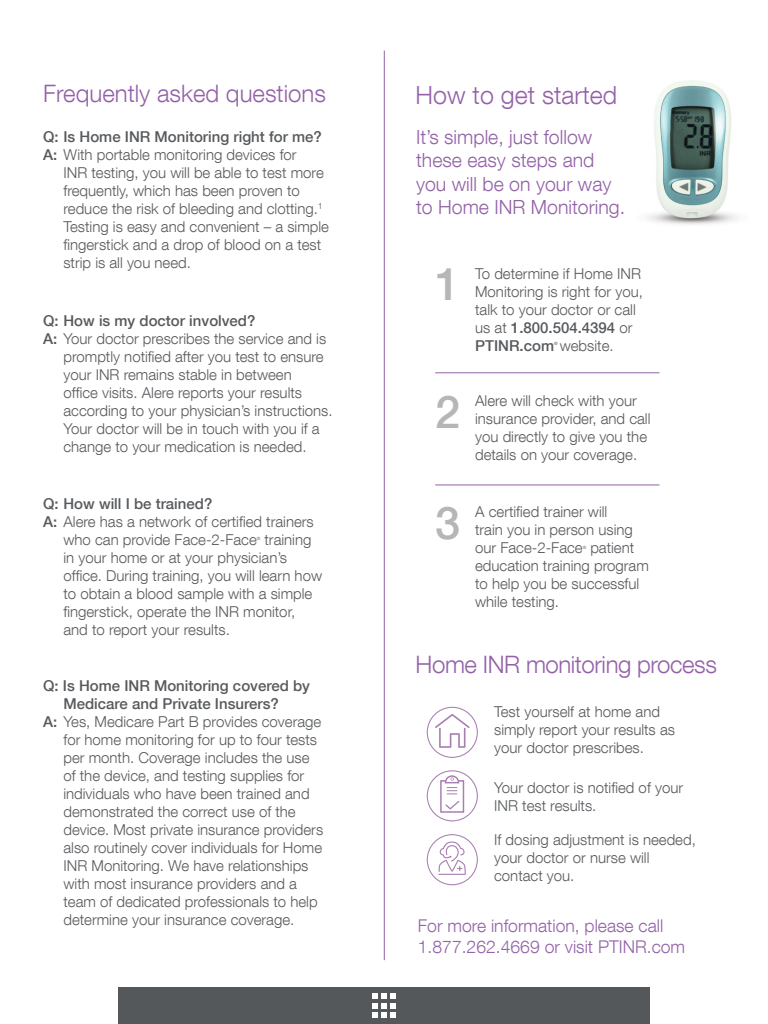
<style>
.page{position:relative;width:768px;height:1024px;background:#fff}
.page>*{position:absolute;margin:0;border:0;box-sizing:border-box;transform-origin:0 0}
.t1{font:500 45px "Helvetica Neue LT Com";color:#b5b7b4}
.t2{font:300 25px "Helvetica Neue LT Com";color:#9361a8}
.t3{font:300 24px "Helvetica Neue LT Com";color:#9361a8}
.t4{font:300 24px "Helvetica Neue LT Com";letter-spacing:-.02em;color:#9361a8}
.t5{font:300 19.5px/23.4px "Helvetica Neue LT Com";color:#9361a8}
.t6{font:300 17.5px/21.1px "Helvetica Neue LT Com";color:#9361a8}
.t7{font:300 15px/18px "Helvetica Neue LT Com";color:#575a5d}
.t8{font:500 15px/18px "Helvetica Neue LT Com";color:#575a5d}
.t9{font:300 4.4px "Helvetica Neue LT Com";color:#575a5d}
.t10{font:500 4.4px "Helvetica Neue LT Com";color:#575a5d}
.s1{font-weight:300}
.s2{font-weight:500}
</style>
<div class="page">
<div style="left:118px;top:987px;width:532px;height:37px;background:#54585a"></div>
<svg style="left:372px;top:994px;width:24px;height:23px"></svg>
<hr style="left:384px;top:51px;width:1px;height:909px;background:#9361a8">
<img style="left:647px;top:80px;width:91px;height:145px">
<hr style="left:435px;top:372px;width:224px;height:1px;background:#9361a8">
<div style="left:427px;top:707px;width:51px;height:51px;border:1px solid #a87eb1;border-radius:50%"></div>
<div style="left:427px;top:834px;width:51px;height:51px;border:1px solid #a87eb1;border-radius:50%"></div>
<div style="left:427px;top:770px;width:51px;height:51px;border:1px solid #a87eb1;border-radius:50%"></div>
<hr style="left:435px;top:485px;width:224px;height:1px;background:#9361a8">
<div style="left:440px;top:780px;width:24px;height:33px;border:1px solid #a87eb1"></div>
<svg style="left:444px;top:775px;width:16px;height:20px"></svg>
<svg style="left:435px;top:714px;width:35px;height:34px"></svg>
<svg style="left:445px;top:801px;width:14px;height:8px"></svg>
<svg style="left:438px;top:842px;width:28px;height:33px"></svg>
<h3 class="t3" style="left:43px;top:79px;width:284px">Frequently asked questions</h3>
<p class="t8" style="left:43px;top:128px;width:280px">Q: Is Home INR Monitoring right for me?<br>A: <span class="s1">With portable monitoring devices for</span></p>
<p class="t7" style="left:63px;top:164px;width:267px">INR testing, you will be able to test more frequently, which has been proven to reduce the risk of bleeding and clotting.<sup>1<br></sup>Testing is easy and convenient – a simple fingerstick and a drop of blood on a test strip is all you need.</p>
<p class="t8" style="left:43px;top:311px;width:214px">Q: How is my doctor involved?</p>
<p class="t7" style="left:43px;top:329px;width:285px"><span class="s2">A:</span> Your doctor prescribes the service and is</p>
<p class="t7" style="left:63px;top:347px;width:262px">promptly notified after you test to ensure</p>
<p class="t7" style="left:63px;top:365px;width:230px">your INR remains stable in between</p>
<p class="t7" style="left:63px;top:383px;width:240px">office visits. Alere reports your results</p>
<p class="t7" style="left:63px;top:401px;width:271px">according to your physician’s instructions.</p>
<p class="t7" style="left:63px;top:419px;width:258px">Your doctor will be in touch with you if a</p>
<p class="t7" style="left:63px;top:437px;width:245px">change to your medication is needed.</p>
<p class="t8" style="left:43px;top:494px;width:171px">Q: How will I be trained?</p>
<p class="t7" style="left:43px;top:512px;width:272px"><span class="s2">A:</span> Alere has a network of certified trainers</p>
<p class="t7" style="left:63px;top:530px;width:195px">who can provide Face-2-Face</p>
<p class="t9" style="left:257px;top:536px;width:5px">®</p>
<p class="t7" style="left:63px;top:530px;width:260px;text-indent:201px">training in your home or at your physician’s office. During training, you will learn how to obtain a blood sample with a simple fingerstick, operate the INR monitor, and to report your results.</p>
<p class="t8" style="left:43px;top:677px;width:268px">Q: Is Home INR Monitoring covered by</p>
<p class="t8" style="left:63px;top:695px;width:217px">Medicare and Private Insurers?</p>
<p class="t7" style="left:43px;top:713px;width:280px"><span class="s2">A:</span> Yes, Medicare Part B provides coverage</p>
<p class="t7" style="left:63px;top:731px;width:255px">for home monitoring for up to four tests</p>
<p class="t7" style="left:63px;top:749px;width:248px">per month. Coverage includes the use</p>
<p class="t7" style="left:63px;top:767px;width:242px">of the device, and testing supplies for</p>
<p class="t7" style="left:63px;top:785px;width:248px">individuals who have been trained and</p>
<p class="t7" style="left:63px;top:803px;width:234px">demonstrated the correct use of the</p>
<p class="t7" style="left:63px;top:821px;width:261px">device. Most private insurance providers</p>
<p class="t7" style="left:63px;top:839px;width:260px">also routinely cover individuals for Home</p>
<p class="t7" style="left:63px;top:857px;width:247px">INR Monitoring. We have relationships</p>
<p class="t7" style="left:63px;top:875px;width:235px">with most insurance providers and a</p>
<p class="t7" style="left:63px;top:893px;width:256px">team of dedicated professionals to help</p>
<p class="t7" style="left:63px;top:911px;width:232px">determine your insurance coverage.</p>
<h2 class="t2" style="left:416px;top:80px;width:203px">How to get started</h2>
<h3 class="t5" style="left:416px;top:125px;width:211px">It’s simple, just follow these easy steps and you will be on your way to Home INR Monitoring.</h3>
<h1 class="t1" style="left:435px;top:257px;width:27px">1</h1>
<p class="t7" style="left:475px;top:264px;width:169px">To determine if Home INR<br>Monitoring is right for you, talk to your doctor or call us at <span class="s2">1.800.504.4394</span> or<br><span class="s2">PTINR.com</span> website.</p>
<p class="t10" style="left:554px;top:341px;width:5px">®</p>
<h1 class="t1" style="left:435px;top:385px;width:27px">2</h1>
<p class="t7" style="left:475px;top:392px;width:177px">Alere will check with your insurance provider, and call you directly to give you the details on your coverage.</p>
<h1 class="t1" style="left:435px;top:496px;width:27px">3</h1>
<p class="t7" style="left:475px;top:503px;width:159px">A certified trainer will train you in person using our Face-2-Face</p>
<p class="t7" style="left:475px;top:539px;width:175px;text-indent:115px">patient education training program to help you be successful while testing.</p>
<p class="t9" style="left:583px;top:544px;width:5px">®</p>
<h3 class="t4" style="left:416px;top:649px;width:303px">Home INR monitoring process</h3>
<p class="t7" style="left:494px;top:703px;width:182px">Test yourself at home and simply report your results as your doctor prescribes.</p>
<p class="t7" style="left:494px;top:778px;width:190px">Your doctor is notified of your<br>INR test results.</p>
<p class="t7" style="left:494px;top:830px;width:203px">If dosing adjustment is needed, your doctor or nurse will contact you.</p>
<p class="t6" style="left:418px;top:915px;width:269px">For more information, please call<br>1.877.262.4669 or visit PTINR.com</p>
</div>
